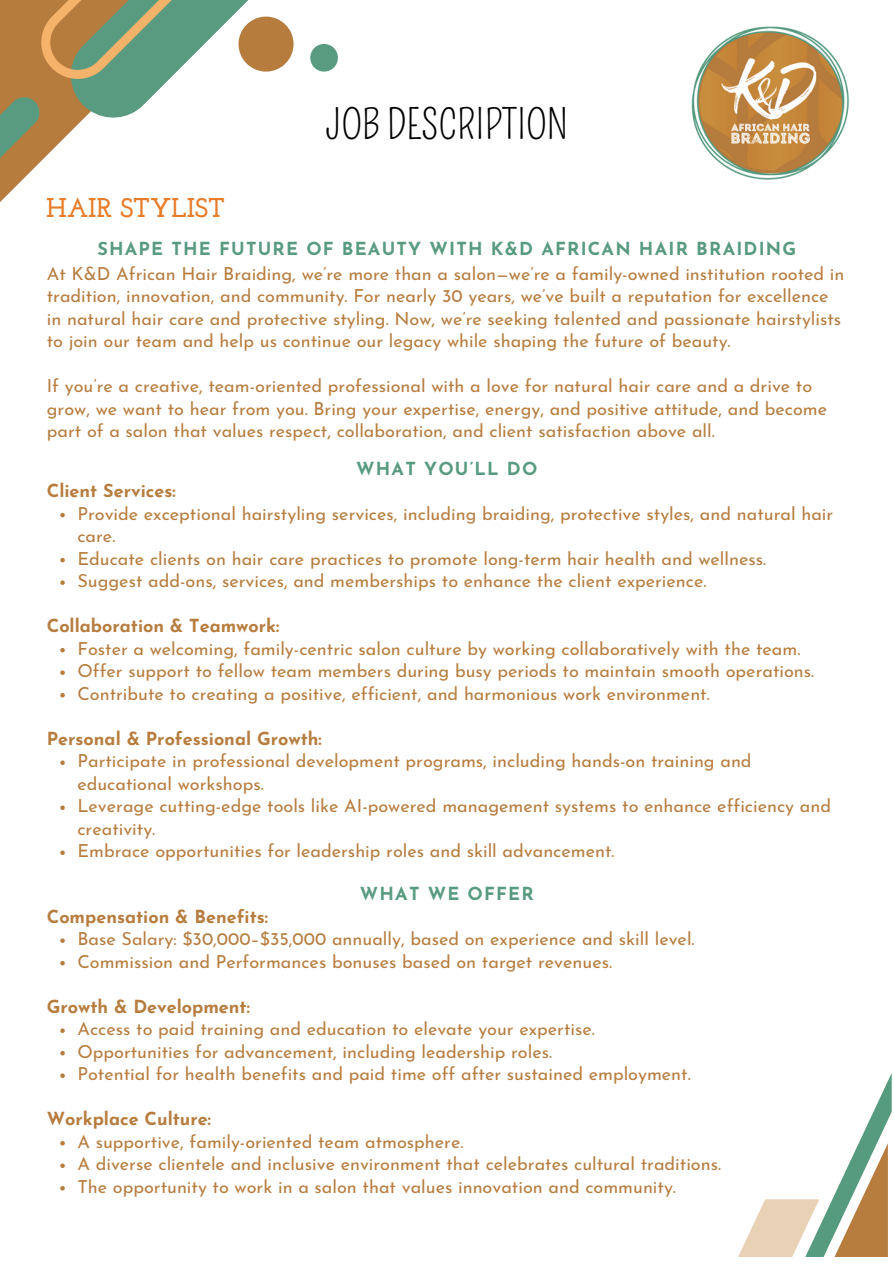
<style>
.page{position:relative;width:894px;height:1264px;background:#fff}
.page>*{position:absolute;margin:0;border:0;box-sizing:border-box;transform-origin:0 0}
.t1{font:40.5px "Pompiere";color:#000}
.t2{font:700 27px "Josefin Slab";color:#e77d2b}
.t3{font:18px/22.5px "Josefin Sans";color:#b77d3f}
.t4{font:700 18px "Josefin Sans";color:#b77d3f}
.t5{font:700 18px "Josefin Sans";letter-spacing:.065em;color:#599b81}
</style>
<div class="page">
<svg style="left:0;top:0;width:268px;height:183px"></svg>
<div style="left:238px;top:17px;width:55px;height:55px;background:#b67c3e;border-radius:50%"></div>
<div style="left:310px;top:44px;width:28px;height:28px;background:#599b81;border-radius:50%"></div>
<img style="left:691px;top:26px;width:158px;height:154px">
<svg style="left:60px;top:513px;width:5px;height:4px"></svg>
<svg style="left:60px;top:558px;width:5px;height:4px"></svg>
<svg style="left:60px;top:580px;width:5px;height:5px"></svg>
<svg style="left:60px;top:648px;width:5px;height:4px"></svg>
<svg style="left:60px;top:670px;width:5px;height:5px"></svg>
<svg style="left:60px;top:693px;width:5px;height:4px"></svg>
<svg style="left:60px;top:760px;width:5px;height:5px"></svg>
<svg style="left:60px;top:805px;width:5px;height:5px"></svg>
<svg style="left:60px;top:850px;width:5px;height:5px"></svg>
<svg style="left:738px;top:1077px;width:152px;height:179px"></svg>
<svg style="left:60px;top:938px;width:5px;height:4px"></svg>
<svg style="left:60px;top:960px;width:5px;height:5px"></svg>
<svg style="left:60px;top:1028px;width:5px;height:4px"></svg>
<svg style="left:60px;top:1051px;width:5px;height:4px"></svg>
<svg style="left:60px;top:1073px;width:5px;height:4px"></svg>
<svg style="left:60px;top:1141px;width:5px;height:4px"></svg>
<svg style="left:60px;top:1163px;width:5px;height:4px"></svg>
<svg style="left:60px;top:1186px;width:5px;height:4px"></svg>
<p class="t2" style="left:46px;top:197px;width:180px">HAIR STYLIST</p>
<p class="t1" style="left:325px;top:101px;width:244px">JOB DESCRIPTION</p>
<p class="t5" style="left:97px;top:241px;width:700px">SHAPE THE FUTURE OF BEAUTY WITH K&amp;D AFRICAN HAIR BRAIDING</p>
<p class="t3" style="left:47px;top:264px;width:799px">At K&amp;D African Hair Braiding, we’re more than a salon—we’re a family-owned institution rooted in tradition, innovation, and community. For nearly 30 years, we’ve built a reputation for excellence in natural hair care and protective styling. Now, we’re seeking talented and passionate hairstylists to join our team and help us continue our legacy while shaping the future of beauty.</p>
<p class="t3" style="left:47px;top:376px;width:781px">If you’re a creative, team-oriented professional with a love for natural hair care and a drive to grow, we want to hear from you. Bring your expertise, energy, and positive attitude, and become part of a salon that values respect, collaboration, and client satisfaction above all.</p>
<p class="t5" style="left:356px;top:461px;width:182px">WHAT YOU’LL DO</p>
<p class="t4" style="left:47px;top:483px;width:130px">Client Services:</p>
<p class="t3" style="left:77px;top:504px;width:757px">Provide exceptional hairstyling services, including braiding, protective styles, and natural hair care.<br>Educate clients on hair care practices to promote long-term hair health and wellness.<br>Suggest add-ons, services, and memberships to enhance the client experience.</p>
<p class="t4" style="left:47px;top:618px;width:234px">Collaboration &amp; Teamwork:</p>
<p class="t3" style="left:77px;top:639px;width:738px">Foster a welcoming, family-centric salon culture by working collaboratively with the team.<br>Offer support to fellow team members during busy periods to maintain smooth operations.<br>Contribute to creating a positive, efficient, and harmonious work environment.</p>
<p class="t4" style="left:47px;top:731px;width:276px">Personal &amp; Professional Growth:</p>
<p class="t3" style="left:77px;top:751px;width:755px">Participate in professional development programs, including hands-on training and educational workshops.<br>Leverage cutting-edge tools like AI-powered management systems to enhance efficiency and creativity.<br>Embrace opportunities for leadership roles and skill advancement.</p>
<p class="t5" style="left:360px;top:886px;width:175px">WHAT WE OFFER</p>
<p class="t4" style="left:47px;top:909px;width:223px">Compensation &amp; Benefits:</p>
<p class="t3" style="left:77px;top:929px;width:618px">Base Salary: $30,000–$35,000 annually, based on experience and skill level.<br>Commission and Performances bonuses based on target revenues.</p>
<p class="t4" style="left:47px;top:999px;width:205px">Growth &amp; Development:</p>
<p class="t3" style="left:77px;top:1019px;width:614px">Access to paid training and education to elevate your expertise.<br>Opportunities for advancement, including leadership roles.<br>Potential for health benefits and paid time off after sustained employment.</p>
<p class="t4" style="left:47px;top:1111px;width:166px">Workplace Culture:</p>
<p class="t3" style="left:77px;top:1131px;width:645px">A supportive, family-oriented team atmosphere.<br>A diverse clientele and inclusive environment that celebrates cultural traditions.<br>The opportunity to work in a salon that values innovation and community.</p>
</div>
